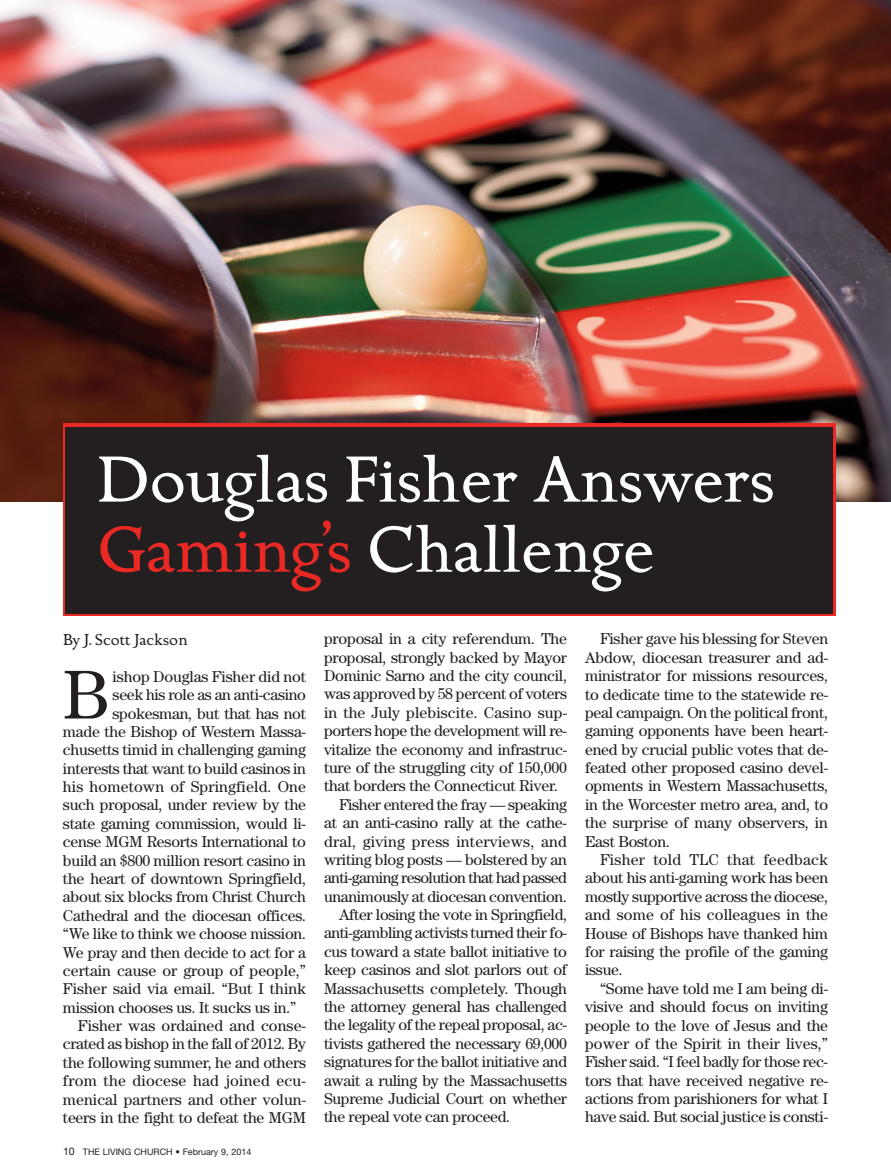
<style>
.page{position:relative;width:891px;height:1175px;background:#fff}
.page>*{position:absolute;margin:0;border:0;box-sizing:border-box;transform-origin:0 0}
.t1{font:69.15px "Century";color:#231f20}
.t2{font:67.5px/70.1px "Golden Cockerel ITC";color:#fff}
.t3{font:16.5px "Golden Cockerel ITC";color:#231f20}
.t4{font:15.75px/18.5px "Century";letter-spacing:-.015em;color:#231f20;text-align:justify}
.t5{font:15.75px "Century";letter-spacing:.005em;color:#231f20}
.t6{font:15.75px "Century";letter-spacing:.015em;color:#231f20}
.t7{font:15.75px "Century";letter-spacing:-.035em;color:#231f20}
.t8{font:15.75px "Century";letter-spacing:.01em;color:#231f20}
.t9{font:9px "Helvetica Neue";color:#231f20}
.s1{color:#ea2924}
.s2{font-size:10.5px}
</style>
<div class="page">
<img style="left:0;top:0;width:891px;height:501px">
<svg style="left:63px;top:423px;width:772px;height:192px;background:#cd2723"></svg>
<div style="left:65px;top:427px;width:768px;height:186px;background:#231f20"></div>
<h2 class="t2" style="left:98px;top:453px;width:679px">Douglas Fisher Answers<br><span class="s1">Gaming’s</span> Challenge</h2>
<p class="t3" style="left:63px;top:633px;width:126px">By J. Scott Jackson</p>
<h1 class="t1" style="left:63px;top:671px;width:48px">B</h1>
<p class="t4" style="left:112px;top:668px;width:195px">ishop Douglas Fisher did not</p>
<p class="t4" style="left:112px;top:687px;width:195px">seek his role as an anti-casino</p>
<p class="t4" style="left:112px;top:705px;width:195px">spokesman, but that has not</p>
<p class="t4" style="left:63px;top:723px;width:245px">made the Bishop of Western Massa-</p>
<p class="t4" style="left:63px;top:742px;width:245px">chusetts timid in challenging gaming</p>
<p class="t4" style="left:63px;top:760px;width:245px">interests that want to build casinos in</p>
<p class="t8" style="left:63px;top:781px;width:245px">his hometown of Springfield. One</p>
<p class="t4" style="left:63px;top:797px;width:245px">such proposal, under review by the</p>
<p class="t4" style="left:63px;top:815px;width:245px">state gaming commission, would li-</p>
<p class="t4" style="left:63px;top:834px;width:245px">cense MGM Resorts International to</p>
<p class="t4" style="left:63px;top:852px;width:245px">build an $800 million resort casino in</p>
<p class="t4" style="left:63px;top:870px;width:244px">the heart of downtown Springfield,</p>
<p class="t4" style="left:63px;top:889px;width:245px">about six blocks from Christ Church</p>
<p class="t4" style="left:63px;top:907px;width:245px">Cathedral and the diocesan offices.</p>
<p class="t4" style="left:63px;top:926px;width:245px">“We like to think we choose mission.</p>
<p class="t4" style="left:63px;top:944px;width:245px">We pray and then decide to act for a</p>
<p class="t4" style="left:63px;top:962px;width:245px">certain cause or group of people,”</p>
<p class="t5" style="left:63px;top:983px;width:245px">Fisher said via email. “But I think</p>
<p class="t4" style="left:63px;top:999px;width:235px">mission chooses us. It sucks us in.”</p>
<p class="t5" style="left:78px;top:1020px;width:230px">Fisher was ordained and conse-</p>
<p class="t4" style="left:63px;top:1036px;width:245px">crated as bishop in the fall of 2012. By</p>
<p class="t4" style="left:63px;top:1054px;width:245px">the following summer, he and others</p>
<p class="t6" style="left:63px;top:1075px;width:245px">from the diocese had joined ecu-</p>
<p class="t5" style="left:63px;top:1093px;width:245px">menical partners and other volun-</p>
<p class="t4" style="left:63px;top:1109px;width:245px">teers in the fight to defeat the MGM</p>
<p class="t9" style="left:63px;top:1148px;width:190px"><span class="s2">10</span> THE LIVING CHURCH • February 9, 2014</p>
<p class="t4" style="left:324px;top:631px;width:244px">proposal in a city referendum. The</p>
<p class="t4" style="left:324px;top:649px;width:245px">proposal, strongly backed by Mayor</p>
<p class="t4" style="left:324px;top:668px;width:245px">Dominic Sarno and the city council,</p>
<p class="t4" style="left:324px;top:686px;width:245px">was approved by 58 percent of voters</p>
<p class="t5" style="left:324px;top:707px;width:245px">in the July plebiscite. Casino sup-</p>
<p class="t4" style="left:324px;top:723px;width:245px">porters hope the development will re-</p>
<p class="t4" style="left:324px;top:741px;width:245px">vitalize the economy and infrastruc-</p>
<p class="t4" style="left:324px;top:759px;width:245px">ture of the struggling city of 150,000</p>
<p class="t4" style="left:324px;top:778px;width:235px">that borders the Connecticut River.</p>
<p class="t4" style="left:339px;top:796px;width:230px">Fisher entered the fray — speaking</p>
<p class="t4" style="left:324px;top:815px;width:245px">at an anti-casino rally at the cathe-</p>
<p class="t6" style="left:324px;top:835px;width:245px">dral, giving press interviews, and</p>
<p class="t4" style="left:324px;top:851px;width:245px">writing blog posts — bolstered by an</p>
<p class="t7" style="left:324px;top:872px;width:245px">anti-gaming resolution that had passed</p>
<p class="t4" style="left:324px;top:888px;width:244px">unanimously at diocesan convention.</p>
<p class="t4" style="left:339px;top:906px;width:230px">After losing the vote in Springfield,</p>
<p class="t4" style="left:324px;top:925px;width:244px">anti-gambling activists turned their fo-</p>
<p class="t4" style="left:324px;top:943px;width:245px">cus toward a state ballot initiative to</p>
<p class="t4" style="left:324px;top:962px;width:245px">keep casinos and slot parlors out of</p>
<p class="t4" style="left:324px;top:980px;width:245px">Massachusetts completely. Though</p>
<p class="t4" style="left:324px;top:998px;width:245px">the attorney general has challenged</p>
<p class="t4" style="left:324px;top:1017px;width:245px">the legality of the repeal proposal, ac-</p>
<p class="t4" style="left:324px;top:1035px;width:245px">tivists gathered the necessary 69,000</p>
<p class="t4" style="left:324px;top:1053px;width:245px">signatures for the ballot initiative and</p>
<p class="t4" style="left:324px;top:1072px;width:245px">await a ruling by the Massachusetts</p>
<p class="t4" style="left:324px;top:1090px;width:245px">Supreme Judicial Court on whether</p>
<p class="t4" style="left:324px;top:1109px;width:188px">the repeal vote can proceed.</p>
<p class="t4" style="left:585px;top:631px;width:245px;text-indent:15px">Fisher gave his blessing for Steven Abdow, diocesan treasurer and ad&shy;ministrator for missions resources, to dedicate time to the statewide re&shy;peal campaign. On the political front, gaming opponents have been heart&shy;ened by crucial public votes that de&shy;feated other proposed casino devel&shy;opments in Western Massachusetts, in the Worcester metro area, and, to the surprise of many observers, in East Boston.</p>
<p class="t4" style="left:585px;top:851px;width:245px;text-indent:15px">Fisher told TLC that feedback about his anti-gaming work has been mostly supportive across the diocese, and some of his colleagues in the House of Bishops have thanked him for raising the profile of the gaming issue.</p>
<p class="t4" style="left:585px;top:980px;width:245px;text-indent:15px">“Some have told me I am being di&shy;visive and should focus on inviting people to the love of Jesus and the power of the Spirit in their lives,” Fisher said. “I feel badly for those rec&shy;tors that have received negative re&shy;actions from parishioners for what I have said. But social justice is consti-</p>
</div>
